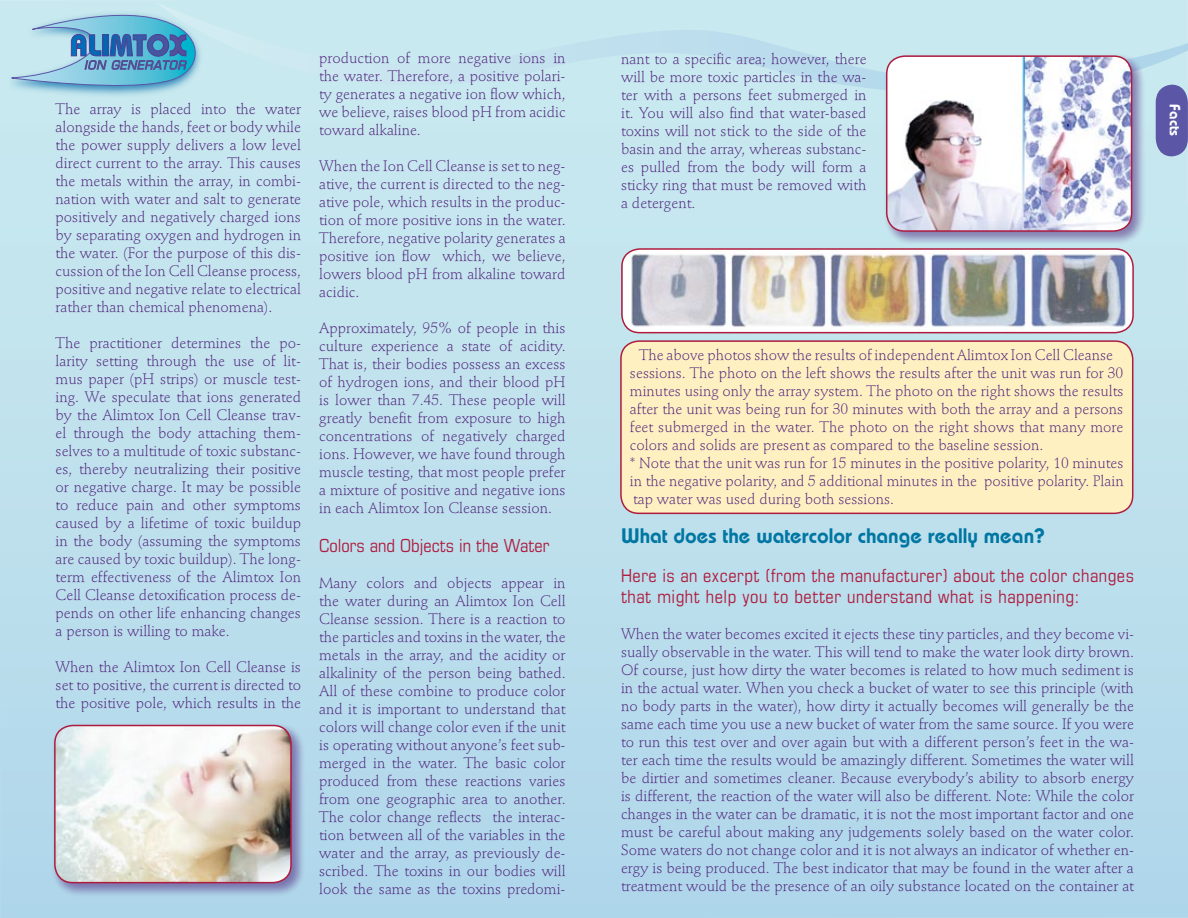
<style>
.page{position:relative;width:1188px;height:918px;background:#fff}
.page>*{position:absolute;margin:0;border:0;box-sizing:border-box;transform-origin:0 0}
.t1{font:600 21px "Bauhaus";color:#0076a3}
.t2{font:condensed 18px/21px "Eurostile";letter-spacing:.03em;color:#ae1c3f}
.t3{font:condensed 18px "Eurostile";color:#ae1c3f}
.t4{font:300 15px/18px "Stempel Schneidler";color:#4d207a;text-align:justify}
.t5{font:600 15px "Bauhaus";letter-spacing:.02em;color:#fff}
</style>
<div class="page">
<div style="left:0;top:0;width:1188px;height:918px;background:linear-gradient(to right,#c0e2ed,#b7dceb)"></div>
<svg style="left:1156px;top:101px;width:32px;height:55px;background:#615faa"></svg>
<svg style="left:154px;top:1px;width:1034px;height:100px;background:#c6e6ee"></svg>
<img style="left:9px;top:9px;width:195px;height:88px">
<svg style="left:11px;top:9px;width:193px;height:85px;background:#87bdd7"></svg>
<div style="left:621px;top:341px;width:512px;height:172px;background:#fff0c2;border-radius:18px"></div>
<div style="left:620px;top:340px;width:513px;height:174px;border:2px solid #ae1c3f;border-radius:18px"></div>
<img style="left:623px;top:249px;width:510px;height:84px">
<div style="left:621px;top:248px;width:513px;height:85px;border:2px solid #ae1c3f;border-radius:18px"></div>
<div style="left:50px;top:721px;width:257px;height:177px;background:#4d207a;opacity:.55"></div>
<img style="left:55px;top:726px;width:236px;height:157px;border-radius:18px">
<div style="left:54px;top:725px;width:238px;height:158px;border:2px solid #ae1c3f;border-radius:18px"></div>
<div style="left:882px;top:52px;width:266px;height:194px;background:#4d207a;opacity:.55"></div>
<img style="left:887px;top:56px;width:245px;height:175px;border-radius:18px">
<div style="left:886px;top:55px;width:246px;height:177px;border:2px solid #ae1c3f;border-radius:18px"></div>
<p class="t4" style="left:56px;top:100px;width:247px">The array is placed into the water alongside the hands, feet or body while the power supply delivers a low level direct current to the array. This causes the metals within the array, in combi&shy;nation with water and salt to generate positively and negatively charged ions by separating oxygen and hydrogen in the water. (For the purpose of this dis&shy;cussion of the Ion Cell Cleanse process, positive and negative relate to electrical rather than chemical phenomena).</p>
<p class="t4" style="left:56px;top:334px;width:247px">The practitioner determines the po&shy;larity setting through the use of lit&shy;mus paper (pH strips) or muscle test&shy;ing. We speculate that ions generated by the Alimtox Ion Cell Cleanse trav&shy;el through the body attaching them&shy;selves to a multitude of toxic substanc&shy;es, thereby neutralizing their positive or negative charge. It may be possible to reduce pain and other symptoms caused by a lifetime of toxic buildup in the body (assuming the symptoms are caused by toxic buildup). The long&shy;term effectiveness of the Alimtox Ion Cell Cleanse detoxification process de&shy;pends on other life enhancing changes a person is willing to make.</p>
<p class="t4" style="left:56px;top:658px;width:247px">When the Alimtox Ion Cell Cleanse is set to positive, the current is directed to the positive pole, which results in the</p>
<p class="t4" style="left:319px;top:49px;width:248px">production of more negative ions in the water. Therefore, a positive polari&shy;ty generates a negative ion flow which, we believe, raises blood pH from acidic toward alkaline.</p>
<p class="t4" style="left:319px;top:157px;width:248px">When the Ion Cell Cleanse is set to neg&shy;ative, the current is directed to the neg&shy;ative pole, which results in the produc&shy;tion of more positive ions in the water.<br>Therefore, negative polarity generates a positive ion flow which, we believe, lowers blood pH from alkaline toward acidic.</p>
<p class="t4" style="left:319px;top:319px;width:248px">Approximately, 95% of people in this culture experience a state of acidity.<br>That is, their bodies possess an excess of hydrogen ions, and their blood pH is lower than 7.45. These people will greatly benefit from exposure to high concentrations of negatively charged ions. However, we have found through muscle testing, that most people prefer a mixture of positive and negative ions in each Alimtox Ion Cleanse session.</p>
<p class="t3" style="left:319px;top:535px;width:232px">Colors and Objects in the Water</p>
<p class="t4" style="left:319px;top:574px;width:248px">Many colors and objects appear in the water during an Alimtox Ion Cell Cleanse session. There is a reaction to the particles and toxins in the water, the metals in the array, and the acidity or alkalinity of the person being bathed.<br>All of these combine to produce color and it is important to understand that colors will change color even if the unit is operating without anyone’s feet sub&shy;merged in the water. The basic color produced from these reactions varies from one geographic area to another.<br>The color change reflects the interac&shy;tion between all of the variables in the water and the array, as previously de&shy;scribed. The toxins in our bodies will look the same as the toxins predomi-</p>
<p class="t4" style="left:621px;top:51px;width:247px">nant to a specific area; however, there will be more toxic particles in the wa&shy;ter with a persons feet submerged in it. You will also find that water-based toxins will not stick to the side of the basin and the array, whereas substanc&shy;es pulled from the body will form a sticky ring that must be removed with a detergent.</p>
<p class="t5" style="left:1184px;top:104px;width:34px;rotate:90deg">Facts</p>
<p class="t4" style="left:630px;top:346px;width:495px;text-align:left;text-indent:9px">The above photos show the results of independent Alimtox Ion Cell Cleanse sessions. The photo on the left shows the results after the unit was run for 30 minutes using only the array system. The photo on the right shows the results after the unit was being run for 30 minutes with both the array and a persons feet submerged in the water. The photo on the right shows that many more colors and solids are present as compared to the baseline session.<br>* Note that the unit was run for 15 minutes in the positive polarity, 10 minutes in the negative polarity, and 5 additional minutes in the positive polarity. Plain tap water was used during both sessions.</p>
<h1 class="t1" style="left:621px;top:523px;width:425px">What does the watercolor change really mean?</h1>
<p class="t2" style="left:621px;top:565px;width:515px">Here is an excerpt (from the manufacturer) about the color changes that might help you to better understand what is happening:</p>
<p class="t4" style="left:621px;top:625px;width:515px">When the water becomes excited it ejects these tiny particles, and they become vi&shy;sually observable in the water. This will tend to make the water look dirty brown.<br>Of course, just how dirty the water becomes is related to how much sediment is in the actual water. When you check a bucket of water to see this principle (with no body parts in the water), how dirty it actually becomes will generally be the same each time you use a new bucket of water from the same source. If you were to run this test over and over again but with a different person’s feet in the wa&shy;ter each time the results would be amazingly different. Sometimes the water will be dirtier and sometimes cleaner. Because everybody’s ability to absorb energy is different, the reaction of the water will also be different. Note: While the color changes in the water can be dramatic, it is not the most important factor and one must be careful about making any judgements solely based on the water color.<br>Some waters do not change color and it is not always an indicator of whether en&shy;ergy is being produced. The best indicator that may be found in the water after a treatment would be the presence of an oily substance located on the container at</p>
</div>
